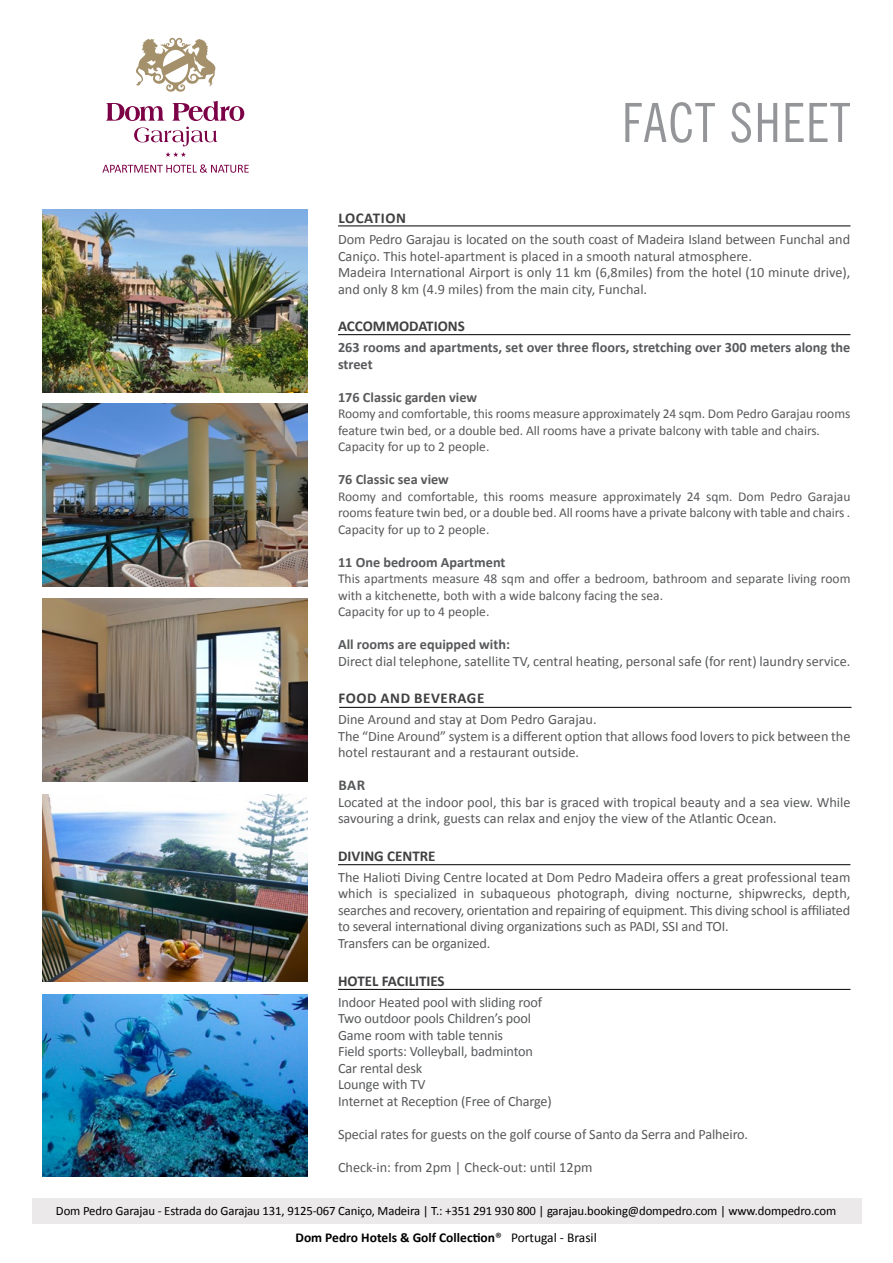
<style>
.page{position:relative;width:893px;height:1263px;background:#fff}
.page>*{position:absolute;margin:0;border:0;box-sizing:border-box;transform-origin:0 0}
.t1{font:condensed 54px "News Gothic BT";letter-spacing:.025em;color:#939598}
.t2{font:700 15px "Calibri";color:#414042}
.t3{font:700 15px "Calibri";letter-spacing:.04em;color:#414042}
.t4{font:700 15px "Calibri";color:#58595b}
.t5{font:14.25px/16.5px "Calibri";letter-spacing:-.01em;color:#58595b}
.t6{font:700 14.25px/16.5px "Calibri";color:#58595b}
.t7{font:13.5px/16.5px "Calibri";letter-spacing:-.005em;color:#58595b}
.t8{font:700 13.5px "Calibri";color:#000}
.t9{font:12.75px "Calibri";letter-spacing:-.01em;color:#000}
.s1{font-weight:400}
</style>
<div class="page">
<div style="left:32px;top:1198px;width:829px;height:26px;background:#ebe9e9"></div>
<img style="left:43px;top:209px;width:264px;height:183px">
<img style="left:43px;top:598px;width:264px;height:183px">
<img style="left:43px;top:404px;width:264px;height:183px">
<img style="left:43px;top:994px;width:264px;height:183px">
<img style="left:43px;top:794px;width:264px;height:187px">
<svg style="left:136px;top:38px;width:79px;height:54px"></svg>
<svg style="left:165px;top:152px;width:21px;height:5px"></svg>
<svg style="left:106px;top:101px;width:138px;height:45px"></svg>
<svg style="left:102px;top:164px;width:147px;height:9px"></svg>
<hr style="left:338px;top:226px;width:512px;height:1px;background:#000">
<hr style="left:338px;top:334px;width:512px;height:1px;background:#000">
<hr style="left:338px;top:864px;width:512px;height:1px;background:#000">
<hr style="left:338px;top:989px;width:512px;height:1px;background:#000">
<hr style="left:339px;top:707px;width:512px;height:1px;background:#000">
<h1 class="t1" style="left:622px;top:90px;width:230px">FACT SHEET</h1>
<p class="t3" style="left:338px;top:209px;width:69px">LOCATION</p>
<p class="t5" style="left:338px;top:231px;width:514px">Dom Pedro Garajau is located on the south coast of Madeira Island between Funchal and Caniço. This hotel-apartment is placed in a smooth natural atmosphere.<br>Madeira International Airport is only 11 km (6,8miles) from the hotel (10 minute drive), and only 8 km (4.9 miles) from the main city, Funchal.</p>
<p class="t2" style="left:338px;top:317px;width:128px">ACCOMMODATIONS</p>
<p class="t6" style="left:338px;top:339px;width:514px">263 rooms and apartments, set over three floors, stretching over 300 meters along the street</p>
<p class="t6" style="left:338px;top:388px;width:141px">176 Classic garden view</p>
<p class="t7" style="left:338px;top:405px;width:514px">Roomy and comfortable, this rooms measure approximately 24 sqm. Dom Pedro Garajau rooms feature twin bed, or a double bed. All rooms have a private balcony with table and chairs.<br>Capacity for up to 2 people.</p>
<p class="t6" style="left:338px;top:471px;width:112px">76 Classic sea view</p>
<p class="t7" style="left:338px;top:488px;width:514px;text-align:justify">Roomy and comfortable, this rooms measure approximately 24 sqm. Dom Pedro Garajau rooms feature twin bed, or a double bed. All rooms have a private balcony with table and chairs .<br>Capacity for up to 2 people.</p>
<p class="t6" style="left:338px;top:553px;width:169px">11 One bedroom Apartment</p>
<p class="t7" style="left:338px;top:570px;width:514px">This apartments measure 48 sqm and offer a bedroom, bathroom and separate living room with a kitchenette, both with a wide balcony facing the sea.<br>Capacity for up to 4 people.</p>
<p class="t6" style="left:338px;top:636px;width:173px">All rooms are equipped with:</p>
<p class="t5" style="left:338px;top:652px;width:514px">Direct dial telephone, satellite TV, central heating, personal safe (for rent) laundry service.</p>
<p class="t3" style="left:338px;top:689px;width:148px">FOOD AND BEVERAGE</p>
<p class="t5" style="left:338px;top:711px;width:514px">Dine Around and stay at Dom Pedro Garajau.<br>The “Dine Around” system is a different option that allows food lovers to pick between the hotel restaurant and a restaurant outside.</p>
<p class="t4" style="left:338px;top:776px;width:28px">BAR</p>
<p class="t5" style="left:338px;top:793px;width:514px">Located at the indoor pool, this bar is graced with tropical beauty and a sea view. While savouring a drink, guests can relax and enjoy the view of the Atlantic Ocean.</p>
<p class="t2" style="left:338px;top:847px;width:99px">DIVING CENTRE</p>
<p class="t5" style="left:338px;top:868px;width:514px">The Halioti Diving Centre located at Dom Pedro Madeira offers a great professional team which is specialized in subaqueous photograph, diving nocturne, shipwrecks, depth, searches and recovery, orientation and repairing of equipment. This diving school is affiliated to several international diving organizations such as PADI, SSI and TOI.<br>Transfers can be organized.</p>
<p class="t2" style="left:338px;top:971px;width:108px">HOTEL FACILITIES</p>
<p class="t5" style="left:338px;top:993px;width:215px">Indoor Heated pool with sliding roof<br>Two outdoor pools Children’s pool<br>Game room with table tennis<br>Field sports: Volleyball, badminton<br>Car rental desk<br>Lounge with TV<br>Internet at Reception (Free of Charge)</p>
<p class="t5" style="left:338px;top:1125px;width:412px">Special rates for guests on the golf course of Santo da Serra and Palheiro.</p>
<p class="t5" style="left:338px;top:1158px;width:256px">Check-in: from 2pm | Check-out: until 12pm</p>
<p class="t9" style="left:56px;top:1203px;width:782px">Dom Pedro Garajau - Estrada do Garajau 131, 9125-067 Caniço, Madeira | T.: +351 291 930 800 | garajau.booking@dompedro.com | www.dompedro.com</p>
<p class="t8" style="left:295px;top:1229px;width:303px">Dom Pedro Hotels &amp; Golf Collection<span class="s1">® Portugal - Brasil</span></p>
</div>
